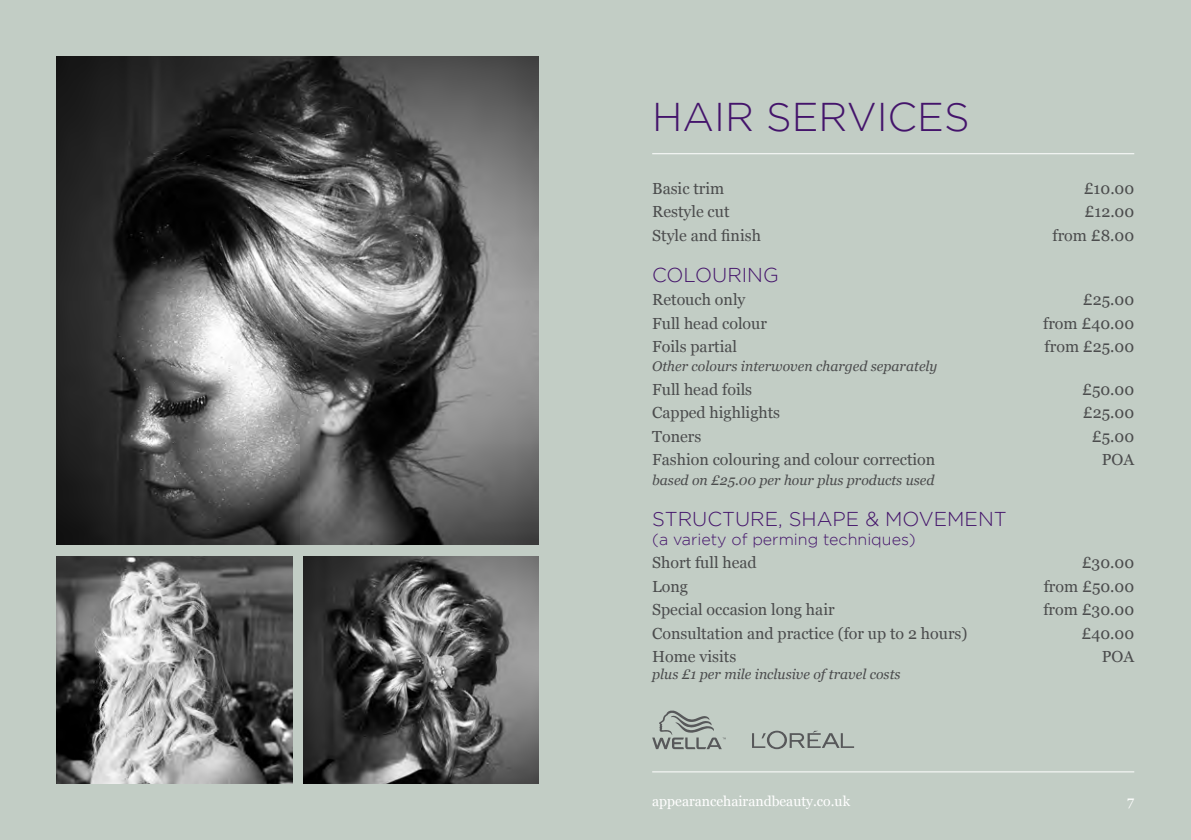
<style>
.page{position:relative;width:1191px;height:840px;background:#fff}
.page>*{position:absolute;margin:0;border:0;box-sizing:border-box;transform-origin:0 0}
.t1{font:300 40px "Gotham";color:#44146b}
.t2{font:300 20px "Gotham";color:#44146b}
.t3{font:16px "Georgia";color:#4b4c4d}
.t4{font:300 16px "Gotham";color:#44146b}
.t5{font:italic 14px "Georgia";color:#4b4c4d}
.t6{font:14px "Georgia";color:#fff}
</style>
<div class="page">
<div style="left:0;top:0;width:1191px;height:839px;background:#c2cdc5"></div>
<img style="left:57px;top:57px;width:482px;height:487px">
<img style="left:57px;top:556px;width:235px;height:226px">
<img style="left:303px;top:556px;width:236px;height:226px">
<hr style="left:652px;top:771px;width:482px;height:1px;background:#fff">
<hr style="left:652px;top:153px;width:482px;height:1px;background:#fff">
<svg style="left:652px;top:710px;width:74px;height:38px"></svg>
<svg style="left:752px;top:730px;width:102px;height:18px"></svg>
<p class="t1" style="left:652px;top:94px;width:319px">HAIR SERVICES</p>
<p class="t3" style="left:652px;top:176px;width:74px">Basic trim</p>
<p class="t3" style="left:1083px;top:176px;width:52px">£10.00</p>
<p class="t3" style="left:652px;top:200px;width:79px">Restyle cut</p>
<p class="t3" style="left:1084px;top:200px;width:51px">£12.00</p>
<p class="t3" style="left:652px;top:223px;width:110px">Style and finish</p>
<p class="t3" style="left:1052px;top:223px;width:83px">from £8.00</p>
<p class="t2" style="left:652px;top:263px;width:128px">COLOURING</p>
<p class="t3" style="left:652px;top:288px;width:95px">Retouch only</p>
<p class="t3" style="left:1083px;top:288px;width:53px">£25.00</p>
<p class="t3" style="left:652px;top:311px;width:116px">Full head colour</p>
<p class="t3" style="left:1043px;top:311px;width:93px">from £40.00</p>
<p class="t3" style="left:652px;top:335px;width:86px">Foils partial</p>
<p class="t3" style="left:1044px;top:335px;width:91px">from £25.00</p>
<p class="t5" style="left:652px;top:356px;width:287px">Other colours interwoven charged separately</p>
<p class="t3" style="left:652px;top:377px;width:101px">Full head foils</p>
<p class="t3" style="left:1082px;top:377px;width:54px">£50.00</p>
<p class="t3" style="left:652px;top:401px;width:129px">Capped highlights</p>
<p class="t3" style="left:1083px;top:401px;width:53px">£25.00</p>
<p class="t3" style="left:652px;top:424px;width:51px">Toners</p>
<p class="t3" style="left:1092px;top:424px;width:44px">£5.00</p>
<p class="t3" style="left:652px;top:448px;width:285px">Fashion colouring and colour correction</p>
<p class="t3" style="left:1101px;top:448px;width:34px">POA</p>
<p class="t5" style="left:652px;top:469px;width:284px">based on £25.00 per hour plus products used</p>
<p class="t2" style="left:652px;top:507px;width:356px">STRUCTURE, SHAPE &amp; MOVEMENT</p>
<p class="t4" style="left:652px;top:530px;width:265px">(a variety of perming techniques)</p>
<p class="t3" style="left:652px;top:550px;width:106px">Short full head</p>
<p class="t3" style="left:1081px;top:550px;width:54px">£30.00</p>
<p class="t3" style="left:652px;top:574px;width:37px">Long</p>
<p class="t3" style="left:1043px;top:574px;width:92px">from £50.00</p>
<p class="t3" style="left:652px;top:597px;width:184px">Special occasion long hair</p>
<p class="t3" style="left:1043px;top:597px;width:92px">from £30.00</p>
<p class="t3" style="left:652px;top:621px;width:317px">Consultation and practice (for up to 2 hours)</p>
<p class="t3" style="left:1081px;top:621px;width:54px">£40.00</p>
<p class="t3" style="left:652px;top:644px;width:86px">Home visits</p>
<p class="t3" style="left:1101px;top:644px;width:34px">POA</p>
<p class="t5" style="left:652px;top:663px;width:250px">plus £1 per mile inclusive of travel costs</p>
<p class="t6" style="left:652px;top:790px;width:199px">appearancehairandbeauty.co.uk</p>
<p class="t6" style="left:1127px;top:790px;width:9px">7</p>
</div>
